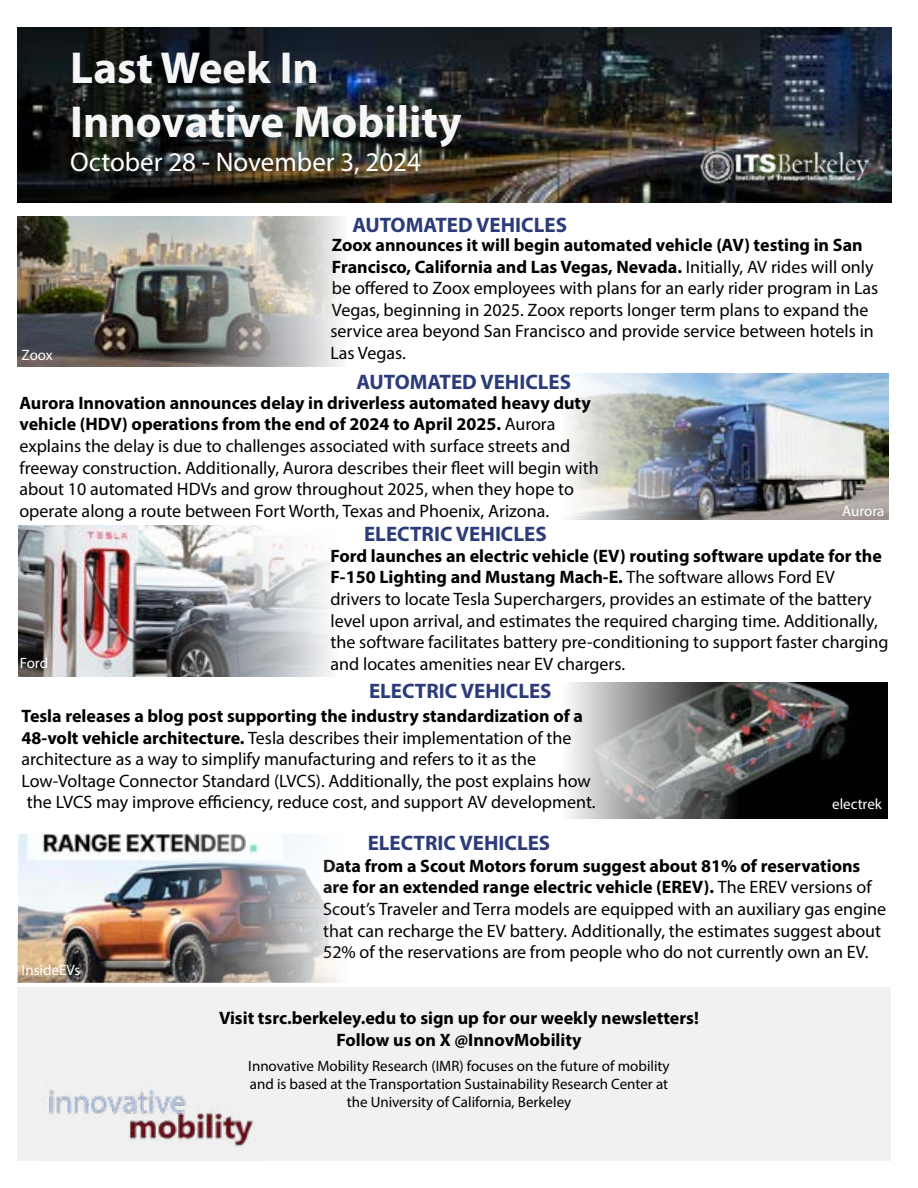
<style>
.page{position:relative;width:918px;height:1188px;background:#fff}
.page>*{position:absolute;margin:0;border:0;box-sizing:border-box;transform-origin:0 0}
.t1{font:700 45px/54px "Myriad Pro";color:#f6f6f6}
.t2{font:27px "Myriad Pro";color:#fff}
.t3{font:700 21px "Myriad Pro";color:#2c3c7a}
.t4{font:18px/21.6px "Myriad Pro";color:#000}
.t5{font:700 18px/21.6px "Myriad Pro";color:#000;text-align:center}
.t6{font:15px/18px "Myriad Pro";color:#000;text-align:center}
.t7{font:15px "Myriad Pro";color:#fff}
.s1{font-weight:700}
</style>
<div class="page">
<img style="left:17px;top:27px;width:874px;height:176px">
<img style="left:569px;top:683px;width:318px;height:136px">
<div style="left:17px;top:988px;width:874px;height:173px;background:#f1f1f1"></div>
<img style="left:49px;top:1090px;width:205px;height:57px">
<img style="left:19px;top:526px;width:312px;height:150px">
<img style="left:18px;top:216px;width:324px;height:151px">
<img style="left:567px;top:373px;width:322px;height:147px">
<img style="left:689px;top:141px;width:190px;height:56px">
<img style="left:18px;top:834px;width:322px;height:149px">
<h1 class="t1" style="left:70px;top:39px;width:393px">Last Week In<br>Innovative Mobility</h1>
<h2 class="t2" style="left:70px;top:145px;width:352px">October 28 - November 3, 2024</h2>
<p class="t7" style="left:22px;top:346px;width:33px">Zoox</p>
<p class="t3" style="left:352px;top:211px;width:216px">AUTOMATED VEHICLES</p>
<p class="t4" style="left:330px;top:234px;width:549px"><span class="s1">Zoox announces it will begin automated vehicle (AV) testing in San Francisco, California and Las Vegas, Nevada.</span> Initially, AV rides will only be offered to Zoox employees with plans for an early rider program in Las Vegas, beginning in 2025. Zoox reports longer term plans to expand the service area beyond San Francisco and provide service between hotels in Las Vegas.</p>
<p class="t3" style="left:357px;top:368px;width:216px">AUTOMATED VEHICLES</p>
<p class="t4" style="left:19px;top:392px;width:581px"><span class="s1">Aurora Innovation announces delay in driverless automated heavy duty vehicle (HDV) operations from the end of 2024 to April 2025.</span> Aurora explains the delay is due to challenges associated with surface streets and freeway construction. Additionally, Aurora describes their fleet will begin with about 10 automated HDVs and grow throughout 2025, when they hope to operate along a route between Fort Worth, Texas and Phoenix, Arizona.</p>
<p class="t3" style="left:364px;top:521px;width:184px">ELECTRIC VEHICLES</p>
<p class="t7" style="left:842px;top:502px;width:44px">Aurora</p>
<p class="t7" style="left:20px;top:653px;width:30px">Ford</p>
<p class="t4" style="left:330px;top:545px;width:560px"><span class="s1">Ford launches an electric vehicle (EV) routing software update for the F-150 Lighting and Mustang Mach-E.</span> The software allows Ford EV drivers to locate Tesla Superchargers, provides an estimate of the battery level upon arrival, and estimates the required charging time. Additionally, the software facilitates battery pre-conditioning to support faster charging and locates amenities near EV chargers.</p>
<p class="t3" style="left:369px;top:678px;width:184px">ELECTRIC VEHICLES</p>
<p class="t4" style="left:22px;top:705px;width:576px"><span class="s1">Tesla releases a blog post supporting the industry standardization of a 48-volt vehicle architecture.</span> Tesla describes their implementation of the architecture as a way to simplify manufacturing and refers to it as the Low-Voltage Connector Standard (LVCS). Additionally, the post explains how the LVCS may improve efficiency, reduce cost, and support AV development.</p>
<p class="t3" style="left:368px;top:829px;width:184px">ELECTRIC VEHICLES</p>
<p class="t7" style="left:832px;top:795px;width:51px">electrek</p>
<p class="t7" style="left:22px;top:961px;width:60px">InsideEVs</p>
<p class="t4" style="left:323px;top:855px;width:565px"><span class="s1">Data from a Scout Motors forum suggest about 81% of reservations are for an extended range electric vehicle (EREV).</span> The EREV versions of Scout’s Traveler and Terra models are equipped with an auxiliary gas engine that can recharge the EV battery. Additionally, the estimates suggest about 52% of the reservations are from people who do not currently own an EV.</p>
<p class="t5" style="left:219px;top:1007px;width:481px">Visit tsrc.berkeley.edu to sign up for our weekly newsletters!<br>Follow us on X @InnovMobility</p>
<p class="t6" style="left:248px;top:1057px;width:423px">Innovative Mobility Research (IMR) focuses on the future of mobility and is based at the Transportation Sustainability Research Center at the University of California, Berkeley</p>
</div>
